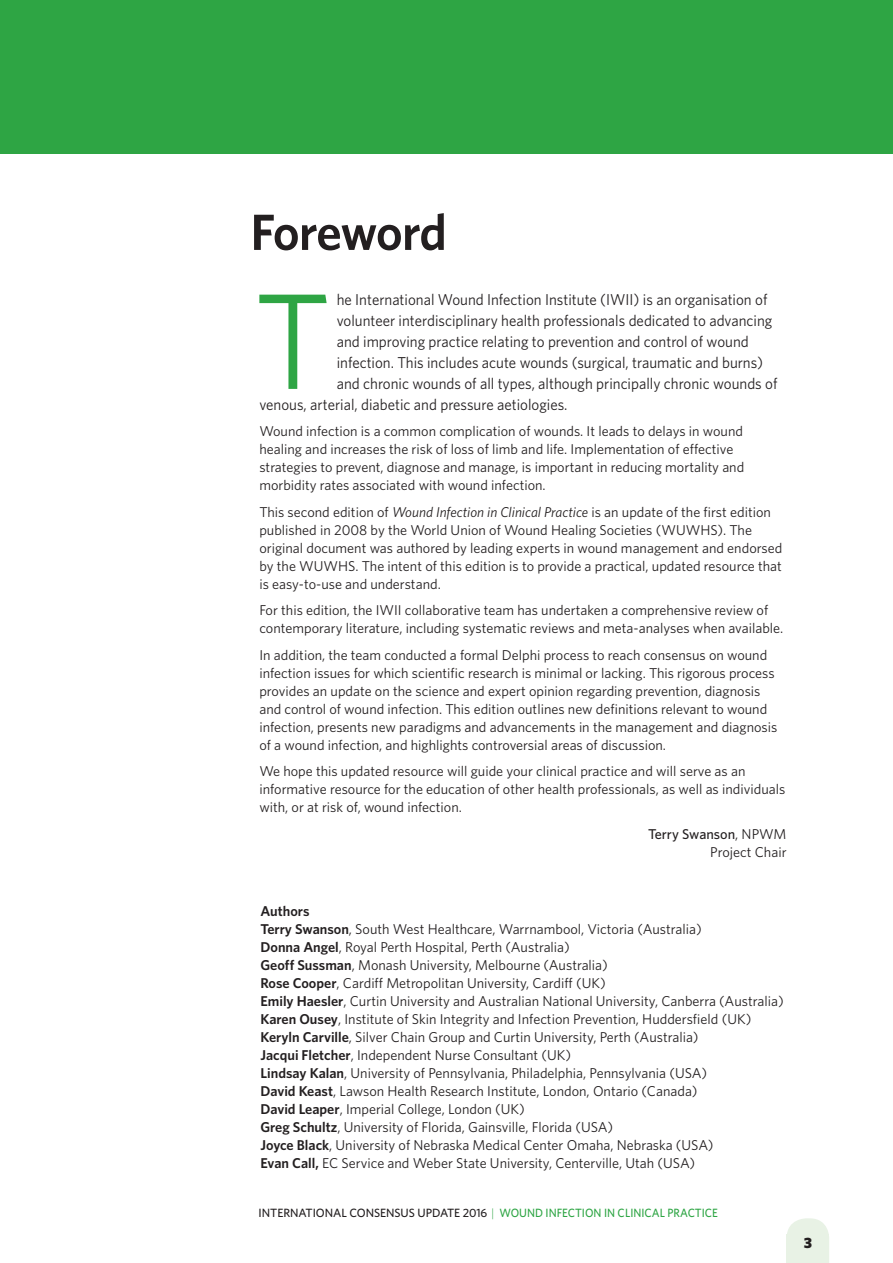
<style>
.page{position:relative;width:893px;height:1263px;background:#fff}
.page>*{position:absolute;margin:0;border:0;box-sizing:border-box;transform-origin:0 0}
.t1{font:136.65px "Whitney";color:#2ea544;scale:.95 1}
.t2{font:600 51px "Whitney";letter-spacing:-.03em;color:#231f20}
.t3{font:15.75px "Whitney";color:#231f20;scale:.95 1}
.t4{font:900 15px "Whitney";color:#231f20}
.t5{font:14.25px/18px "Whitney";color:#231f20}
.t6{font:500 12px "Whitney";letter-spacing:-.005em;color:#231f20}
.s1{font-style:italic}
.s2{font-weight:500}
.s3{font-weight:600}
.s4{font-weight:300;color:#2ea544}
.s5{color:#2ea544}
</style>
<div class="page">
<div style="left:0;top:0;width:893px;height:154px;background:#2ea544"></div>
<svg style="left:787px;top:1218px;width:42px;height:16px"></svg>
<div style="left:786px;top:1234px;width:43px;height:29px;background:#e8f2e5"></div>
<h2 class="t2" style="left:250px;top:201px;width:198px">Foreword</h2>
<h1 class="t1" style="left:255px;top:261px;width:81px">T</h1>
<p class="t3" style="left:337px;top:290px;width:455px">he International Wound Infection Institute (IWII) is an organisation of</p>
<p class="t3" style="left:337px;top:311px;width:460px">volunteer interdisciplinary health professionals dedicated to advancing</p>
<p class="t3" style="left:337px;top:332px;width:435px">and improving practice relating to prevention and control of wound</p>
<p class="t3" style="left:337px;top:353px;width:450px">infection. This includes acute wounds (surgical, traumatic and burns)</p>
<p class="t3" style="left:337px;top:374px;width:465px">and chronic wounds of all types, although principally chronic wounds of</p>
<p class="t3" style="left:259px;top:395px;width:326px">venous, arterial, diabetic and pressure aetiologies.</p>
<p class="t5" style="left:259px;top:422px;width:486px">Wound infection is a common complication of wounds. It leads to delays in wound healing and increases the risk of loss of limb and life. Implementation of effective strategies to prevent, diagnose and manage, is important in reducing mortality and morbidity rates associated with wound infection.</p>
<p class="t5" style="left:259px;top:503px;width:524px">This second edition of <span class="s1">Wound Infection in Clinical Practice</span> is an update of the first edition published in 2008 by the World Union of Wound Healing Societies (WUWHS). The original document was authored by leading experts in wound management and endorsed by the WUWHS. The intent of this edition is to provide a practical, updated resource that is easy-to-use and understand.</p>
<p class="t5" style="left:259px;top:601px;width:525px">For this edition, the IWII collaborative team has undertaken a comprehensive review of contemporary literature, including systematic reviews and meta-analyses when available.</p>
<p class="t5" style="left:259px;top:646px;width:519px">In addition, the team conducted a formal Delphi process to reach consensus on wound infection issues for which scientific research is minimal or lacking. This rigorous process provides an update on the science and expert opinion regarding prevention, diagnosis and control of wound infection. This edition outlines new definitions relevant to wound infection, presents new paradigms and advancements in the management and diagnosis of a wound infection, and highlights controversial areas of discussion.</p>
<p class="t5" style="left:259px;top:762px;width:527px">We hope this updated resource will guide your clinical practice and will serve as an informative resource for the education of other health professionals, as well as individuals with, or at risk of, wound infection.</p>
<p class="t5" style="left:648px;top:825px;width:140px;text-align:right"><span class="s2">Terry Swanson</span>, NPWM<br>Project Chair</p>
<p class="t5" style="left:260px;top:902px;width:525px"><span class="s3">Authors<br>Terry Swanson</span>, South West Healthcare, Warrnambool, Victoria (Australia)<br><span class="s3">Donna Angel</span>, Royal Perth Hospital, Perth (Australia)<br><span class="s3">Geoff Sussman</span>, Monash University, Melbourne (Australia)<br><span class="s3">Rose Cooper</span>, Cardiff Metropolitan University, Cardiff (UK)<br><span class="s3">Emily Haesler</span>, Curtin University and Australian National University, Canberra (Australia)<br><span class="s3">Karen Ousey</span>, Institute of Skin Integrity and Infection Prevention, Huddersfield (UK)<br><span class="s3">Keryln Carville</span>, Silver Chain Group and Curtin University, Perth (Australia)<br><span class="s3">Jacqui Fletcher</span>, Independent Nurse Consultant (UK)<br><span class="s3">Lindsay Kalan</span>, University of Pennsylvania, Philadelphia, Pennsylvania (USA)<br><span class="s3">David Keast</span>, Lawson Health Research Institute, London, Ontario (Canada)<br><span class="s3">David Leaper</span>, Imperial College, London (UK)<br><span class="s3">Greg Schultz</span>, University of Florida, Gainsville, Florida (USA)<br><span class="s3">Joyce Black</span>, University of Nebraska Medical Center Omaha, Nebraska (USA)<br><span class="s3">Evan Call,</span> EC Service and Weber State University, Centerville, Utah (USA)</p>
<p class="t6" style="left:259px;top:1205px;width:461px">INTERNATIONAL CONSENSUS UPDATE 2016 <span class="s4">|</span> <span class="s5">WOUND INFECTION IN CLINICAL PRACTICE</span></p>
<p class="t4" style="left:804px;top:1234px;width:10px">3</p>
</div>
